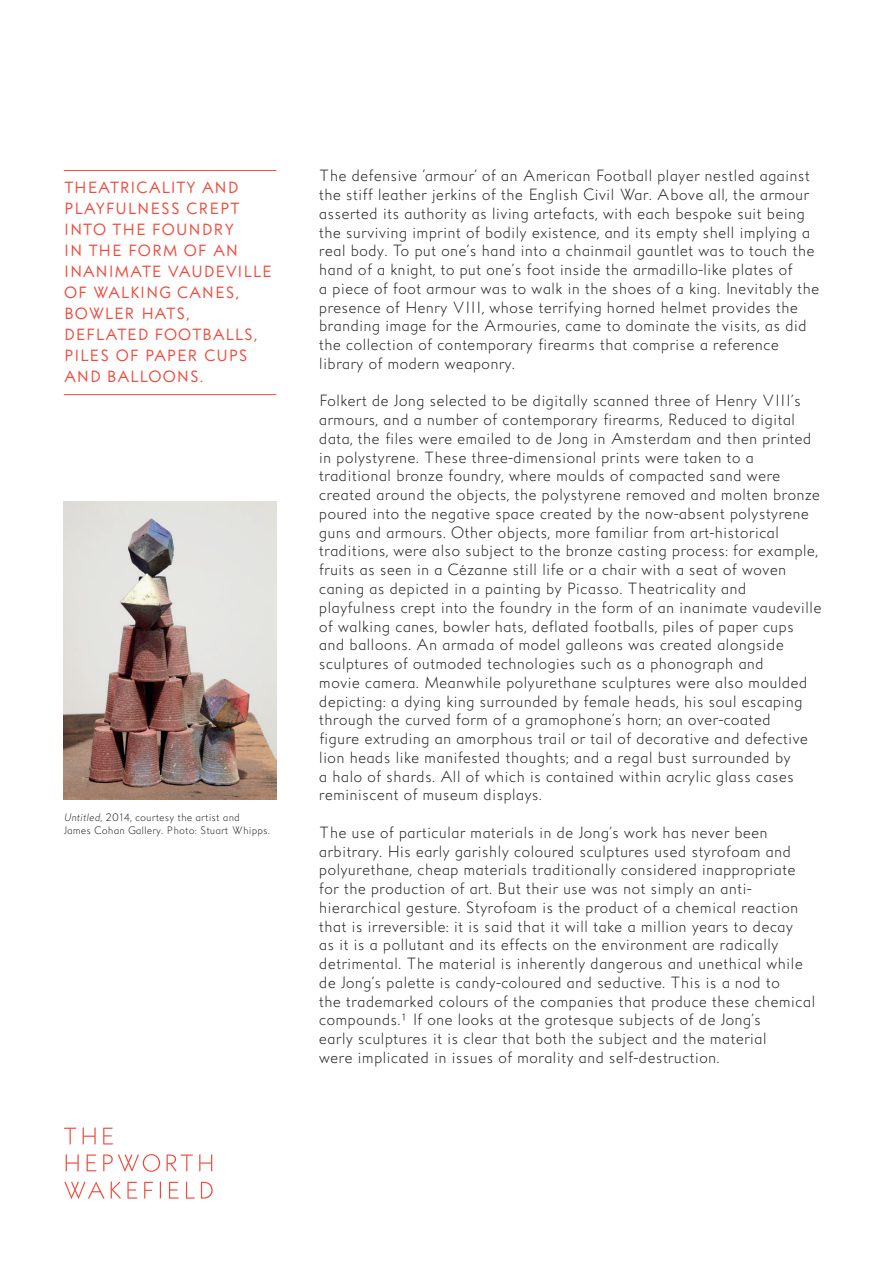
<style>
.page{position:relative;width:893px;height:1263px;background:#fff}
.page>*{position:absolute;margin:0;border:0;box-sizing:border-box;transform-origin:0 0}
.t1{font:15.75px/18.8px "Hepworth";color:#231f20}
.t2{font:700 15.75px/21px "Hepworth";color:#ef4b3d}
.t3{font:10.5px/12.6px "Hepworth";color:#231f20}
.s1{font-style:italic}
</style>
<div class="page">
<svg style="left:64px;top:1128px;width:13px;height:17px"></svg>
<svg style="left:83px;top:1127px;width:13px;height:18px"></svg>
<svg style="left:103px;top:1128px;width:10px;height:16px"></svg>
<svg style="left:66px;top:1154px;width:13px;height:17px"></svg>
<svg style="left:87px;top:1154px;width:10px;height:17px"></svg>
<svg style="left:103px;top:1154px;width:57px;height:18px"></svg>
<svg style="left:167px;top:1154px;width:26px;height:17px"></svg>
<svg style="left:199px;top:1154px;width:13px;height:17px"></svg>
<svg style="left:64px;top:1181px;width:41px;height:18px"></svg>
<svg style="left:111px;top:1181px;width:10px;height:18px"></svg>
<svg style="left:127px;top:1182px;width:11px;height:16px"></svg>
<svg style="left:144px;top:1182px;width:9px;height:17px"></svg>
<svg style="left:160px;top:1181px;width:1px;height:18px"></svg>
<svg style="left:169px;top:1182px;width:10px;height:16px"></svg>
<svg style="left:186px;top:1181px;width:9px;height:17px"></svg>
<svg style="left:201px;top:1182px;width:12px;height:16px"></svg>
<hr style="left:64px;top:170px;width:212px;height:1px;background:#ef4b3d">
<hr style="left:64px;top:394px;width:212px;height:1px;background:#ef4b3d">
<img style="left:64px;top:502px;width:212px;height:297px">
<p class="t2" style="left:64px;top:177px;width:210px">THEATRICALITY AND<br>PLAYFULNESS CREPT<br>INTO THE FOUNDRY<br>IN THE FORM OF AN<br>INANIMATE VAUDEVILLE<br>OF WALKING CANES,<br>BOWLER HATS,<br>DEFLATED FOOTBALLS,<br>PILES OF PAPER CUPS<br>AND BALLOONS.</p>
<p class="t3" style="left:64px;top:811px;width:208px"><span class="s1">Untitled</span>, 2014, courtesy the artist and<br>James Cohan Gallery. Photo: Stuart Whipps.</p>
<p class="t1" style="left:319px;top:166px;width:502px">The defensive ‘armour’ of an American Football player nestled against the stiff leather jerkins of the English Civil War. Above all, the armour asserted its authority as living artefacts, with each bespoke suit being the surviving imprint of bodily existence, and its empty shell implying a real body. To put one’s hand into a chainmail gauntlet was to touch the hand of a knight, to put one’s foot inside the armadillo-like plates of<br>a piece of foot armour was to walk in the shoes of a king. Inevitably the presence of Henry VIII, whose terrifying horned helmet provides the branding image for the Armouries, came to dominate the visits, as did the collection of contemporary firearms that comprise a reference library of modern weaponry.</p>
<p class="t1" style="left:319px;top:391px;width:504px">Folkert de Jong selected to be digitally scanned three of Henry VIII’s armours, and a number of contemporary firearms, Reduced to digital data, the files were emailed to de Jong in Amsterdam and then printed in polystyrene. These three-dimensional prints were taken to a traditional bronze foundry, where moulds of compacted sand were created around the objects, the polystyrene removed and molten bronze poured into the negative space created by the now-absent polystyrene guns and armours. Other objects, more familiar from art-historical traditions, were also subject to the bronze casting process: for example, fruits as seen in a Cézanne still life or a chair with a seat of woven caning as depicted in a painting by Picasso. Theatricality and playfulness crept into the foundry in the form of an inanimate vaudeville of walking canes, bowler hats, deflated footballs, piles of paper cups and balloons. An armada of model galleons was created alongside sculptures of outmoded technologies such as a phonograph and<br>movie camera. Meanwhile polyurethane sculptures were also moulded depicting: a dying king surrounded by female heads, his soul escaping through the curved form of a gramophone’s horn; an over-coated<br>figure extruding an amorphous trail or tail of decorative and defective lion heads like manifested thoughts; and a regal bust surrounded by<br>a halo of shards. All of which is contained within acrylic glass cases reminiscent of museum displays.</p>
<p class="t1" style="left:319px;top:822px;width:498px">The use of particular materials in de Jong’s work has never been arbitrary. His early garishly coloured sculptures used styrofoam and polyurethane, cheap materials traditionally considered inappropriate for the production of art. But their use was not simply an anti&shy;hierarchical gesture. Styrofoam is the product of a chemical reaction that is irreversible: it is said that it will take a million years to decay<br>as it is a pollutant and its effects on the environment are radically detrimental. The material is inherently dangerous and unethical while de Jong’s palette is candy-coloured and seductive. This is a nod to<br>the trademarked colours of the companies that produce these chemical compounds.1 If one looks at the grotesque subjects of de Jong’s<br>early sculptures it is clear that both the subject and the material<br>were implicated in issues of morality and self-destruction.</p>
</div>
